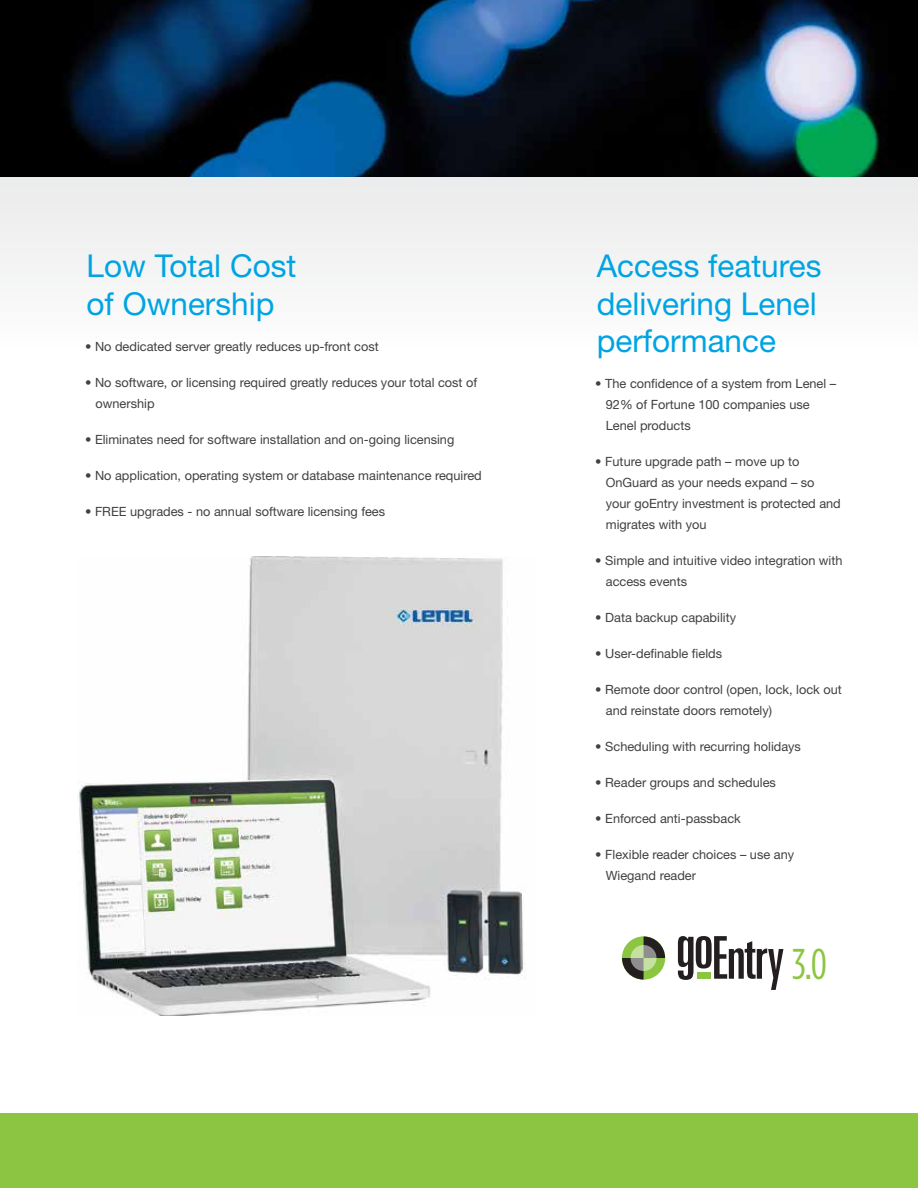
<style>
.page{position:relative;width:918px;height:1188px;background:#fff}
.page>*{position:absolute;margin:0;border:0;box-sizing:border-box;transform-origin:0 0}
.t1{font:43.05px "Gotham Condensed";color:#8cc541}
.t2{font:31.5px/37.8px "Helvetica Neue LT Std";color:#00a4e3}
.t3{font:12.75px/21px "Helvetica Neue LT Std";color:#414042}
</style>
<div class="page">
<img style="left:78px;top:557px;width:448px;height:458px">
<div style="left:0;top:135px;width:918px;height:215px;background:#f3f3f4"></div>
<div style="left:0;top:1113px;width:918px;height:75px;background:#8cc541"></div>
<img style="left:0;top:0;width:918px;height:177px">
<svg style="left:678px;top:936px;width:105px;height:54px"></svg>
<svg style="left:622px;top:936px;width:43px;height:44px"></svg>
<svg style="left:631px;top:945px;width:26px;height:26px"></svg>
<h2 class="t2" style="left:87px;top:246px;width:211px">Low Total Cost of Ownership</h2>
<p class="t3" style="left:85px;top:335px;width:295px">• No dedicated server greatly reduces up-front cost</p>
<p class="t3" style="left:96px;top:371px;width:383px;text-indent:-11px">• No software, or licensing required greatly reduces your total cost of ownership</p>
<p class="t3" style="left:85px;top:428px;width:371px">• Eliminates need for software installation and on-going licensing</p>
<p class="t3" style="left:85px;top:464px;width:398px">• No application, operating system or database maintenance required</p>
<p class="t3" style="left:85px;top:500px;width:302px">• FREE upgrades - no annual software licensing fees</p>
<h2 class="t2" style="left:597px;top:246px;width:226px">Access features delivering Lenel performance</h2>
<p class="t3" style="left:606px;top:373px;width:232px;text-indent:-11px">• The confidence of a system from Lenel –<br>92% of Fortune 100 companies use<br>Lenel products</p>
<p class="t3" style="left:606px;top:451px;width:236px;text-indent:-11px">• Future upgrade path – move up to<br>OnGuard as your needs expand – so your goEntry investment is protected and migrates with you</p>
<p class="t3" style="left:606px;top:550px;width:238px;text-indent:-11px">• Simple and intuitive video integration with access events</p>
<p class="t3" style="left:595px;top:607px;width:142px">• Data backup capability</p>
<p class="t3" style="left:595px;top:643px;width:128px">• User-definable fields</p>
<p class="t3" style="left:606px;top:679px;width:238px;text-indent:-11px">• Remote door control (open, lock, lock out and reinstate doors remotely)</p>
<p class="t3" style="left:595px;top:736px;width:207px">• Scheduling with recurring holidays</p>
<p class="t3" style="left:595px;top:772px;width:182px">• Reader groups and schedules</p>
<p class="t3" style="left:595px;top:808px;width:147px">• Enforced anti-passback</p>
<p class="t3" style="left:606px;top:844px;width:190px;text-indent:-11px">• Flexible reader choices – use any<br>Wiegand reader</p>
<h1 class="t1" style="left:792px;top:941px;width:36px">3.0</h1>
</div>
